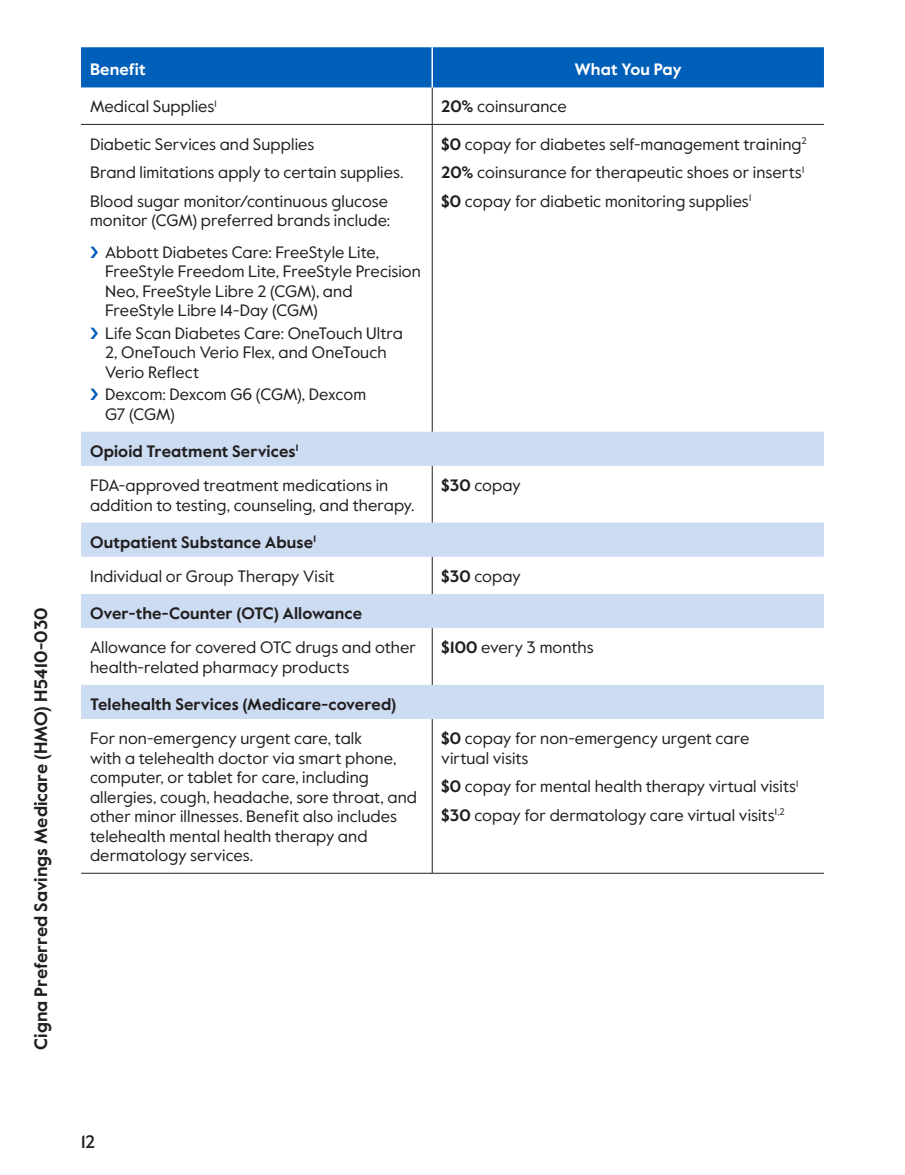
<style>
.page{position:relative;width:905px;height:1175px;background:#fff}
.page>*{position:absolute;margin:0;border:0;box-sizing:border-box;transform-origin:0 0}
.margin_plan_name{font:700 18px "Value Sans Pro";color:#231f20}
.t1{font:500 18px "Value Sans Pro";color:#231f20}
.table_para{font:16.5px/19.5px "Value Sans Pro";letter-spacing:.005em;color:#231f20}
.table_row_h1{font:700 16.5px "Value Sans Pro";letter-spacing:.005em;color:#231f20}
.table_col_h1_align_c{font:700 16.5px "Value Sans Pro";color:#fff}
.table_col_h1_align_r{font:700 16.5px "Value Sans Pro";letter-spacing:.01em;color:#fff}
.s1{font-weight:700}
</style>
<div class="page">
<div style="left:81px;top:47px;width:743px;height:40px;background:#005fb9"></div>
<svg style="left:81px;top:432px;width:743px;height:287px"></svg>
<hr style="left:432px;top:87px;width:1px;height:37px;background:#231f20">
<hr style="left:432px;top:125px;width:1px;height:307px;background:#231f20">
<hr style="left:432px;top:466px;width:1px;height:56px;background:#231f20">
<hr style="left:432px;top:557px;width:1px;height:37px;background:#231f20">
<hr style="left:432px;top:628px;width:1px;height:57px;background:#231f20">
<hr style="left:432px;top:719px;width:1px;height:154px;background:#231f20">
<hr style="left:431px;top:47px;width:2px;height:40px;background:#fff">
<hr style="left:81px;top:124px;width:351px;height:1px;background:#231f20">
<hr style="left:432px;top:124px;width:392px;height:1px;background:#231f20">
<hr style="left:81px;top:873px;width:351px;height:1px;background:#231f20">
<hr style="left:432px;top:873px;width:392px;height:1px;background:#231f20">
<p class="margin_plan_name" style="left:30px;top:1049px;width:443px;rotate:-90deg">Cigna Preferred Savings Medicare (HMO) H5410-030</p>
<p class="table_col_h1_align_r" style="left:90px;top:60px;width:57px">Benefit</p>
<p class="table_col_h1_align_c" style="left:574px;top:60px;width:109px">What You Pay</p>
<p class="table_para" style="left:90px;top:97px;width:128px">Medical Supplies<sup>1</sup></p>
<p class="table_para" style="left:441px;top:97px;width:127px"><span class="s1">20%</span> coinsurance</p>
<p class="table_para" style="left:90px;top:134px;width:226px">Diabetic Services and Supplies</p>
<p class="table_para" style="left:90px;top:163px;width:315px">Brand limitations apply to certain supplies.</p>
<p class="table_para" style="left:90px;top:191px;width:302px">Blood sugar monitor/continuous glucose monitor (CGM) preferred brands include:</p>
<p class="table_para" style="left:105px;top:242px;width:317px">Abbott Diabetes Care: FreeStyle Lite, FreeStyle Freedom Lite, FreeStyle Precision Neo, FreeStyle Libre 2 (CGM), and FreeStyle Libre 14-Day (CGM)</p>
<p class="table_para" style="left:105px;top:323px;width:299px">Life Scan Diabetes Care: OneTouch Ultra<br>2, OneTouch Verio Flex, and OneTouch<br>Verio Reflect</p>
<p class="table_para" style="left:105px;top:385px;width:262px">Dexcom: Dexcom G6 (CGM), Dexcom<br>G7 (CGM)</p>
<p class="table_para" style="left:441px;top:134px;width:367px"><span class="s1">$0</span> copay for diabetes self-management training<sup>2</sup></p>
<p class="table_para" style="left:441px;top:163px;width:364px"><span class="s1">20%</span> coinsurance for therapeutic shoes or inserts<sup>1</sup></p>
<p class="table_para" style="left:441px;top:191px;width:311px"><span class="s1">$0</span> copay for diabetic monitoring supplies<sup>1</sup></p>
<p class="table_row_h1" style="left:90px;top:441px;width:210px">Opioid Treatment Services<sup>1</sup></p>
<p class="table_para" style="left:90px;top:476px;width:326px">FDA-approved treatment medications in addition to testing, counseling, and therapy.</p>
<p class="table_para" style="left:441px;top:476px;width:81px"><span class="s1">$30</span> copay</p>
<p class="table_row_h1" style="left:90px;top:532px;width:227px">Outpatient Substance Abuse<sup>1</sup></p>
<p class="table_para" style="left:90px;top:567px;width:246px">Individual or Group Therapy Visit</p>
<p class="table_para" style="left:441px;top:567px;width:81px"><span class="s1">$30</span> copay</p>
<p class="table_row_h1" style="left:90px;top:603px;width:274px">Over-the-Counter (OTC) Allowance</p>
<p class="table_para" style="left:90px;top:638px;width:327px">Allowance for covered OTC drugs and other health-related pharmacy products</p>
<p class="table_para" style="left:441px;top:638px;width:154px"><span class="s1">$100</span> every 3 months</p>
<p class="table_row_h1" style="left:90px;top:694px;width:308px">Telehealth Services (Medicare-covered)</p>
<p class="table_para" style="left:90px;top:729px;width:328px">For non-emergency urgent care, talk<br>with a telehealth doctor via smart phone, computer, or tablet for care, including allergies, cough, headache, sore throat, and other minor illnesses. Benefit also includes telehealth mental health therapy and dermatology services.</p>
<p class="table_para" style="left:441px;top:729px;width:309px"><span class="s1">$0</span> copay for non-emergency urgent care virtual visits</p>
<p class="table_para" style="left:441px;top:777px;width:359px"><span class="s1">$0</span> copay for mental health therapy virtual visits<sup>1</sup></p>
<p class="table_para" style="left:441px;top:805px;width:345px"><span class="s1">$30</span> copay for dermatology care virtual visits<sup>1,2</sup></p>
<p class="t1" style="left:81px;top:1130px;width:16px">12</p>
</div>
